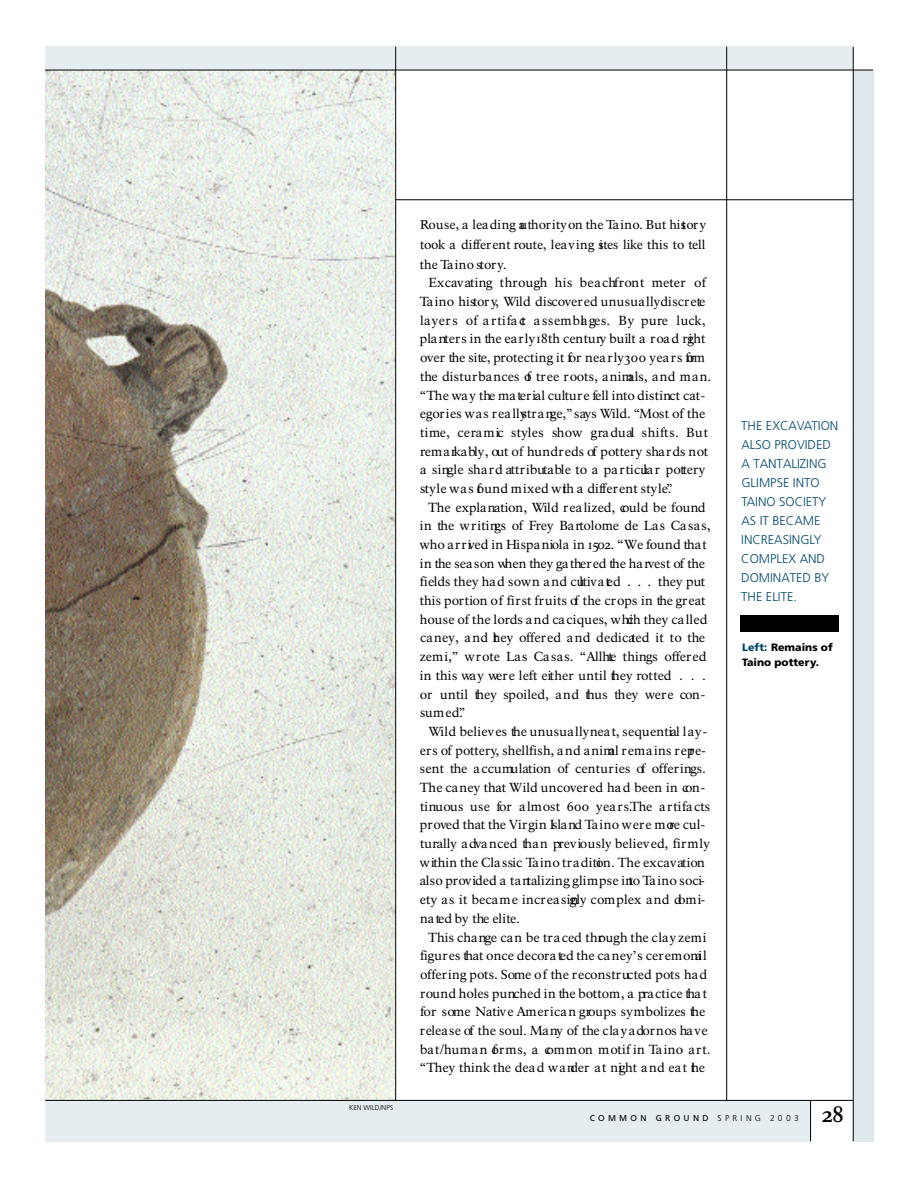
<style>
.page{position:relative;width:918px;height:1188px;background:#fff}
.page>*{position:absolute;margin:0;border:0;box-sizing:border-box;transform-origin:0 0}
.t1{font:700 21.9px "NPS Rawlinson";color:#000}
.t2{font:12.9px/18.8px "NPS Rawlinson";color:#000}
.t3{font:300 12.75px/19px "Frutiger";color:#00476d}
.t4{font:12.75px/19.8px "NPS Rawlinson";color:#000;text-align:justify}
.t5{font:900 10.65px/14.1px "Frutiger";color:#000}
.t6{font:8.4px "Frutiger";letter-spacing:.375em;color:#000}
.t7{font:300 7.05px "Frutiger";color:#000}
.s1{font-weight:300}
.s2{color:#00476d}
</style>
<div class="page">
<hr style="left:45px;top:200px;width:808px;height:1px;background:#000">
<img style="left:45px;top:71px;width:350px;height:1029px">
<div style="left:45px;top:1100px;width:765px;height:41px;background:#e6edf0"></div>
<div style="left:45px;top:47px;width:808px;height:23px;background:#e6edf0"></div>
<hr style="left:45px;top:1100px;width:828px;height:1px;background:#000">
<div style="left:853px;top:70px;width:20px;height:1071px;background:#dfe7ea"></div>
<hr style="left:810px;top:1100px;width:1px;height:41px;background:#000">
<hr style="left:853px;top:47px;width:1px;height:1094px;background:#000">
<hr style="left:726px;top:47px;width:1px;height:1053px;background:#000">
<hr style="left:395px;top:47px;width:1px;height:1053px;background:#000">
<hr style="left:45px;top:70px;width:828px;height:1px;background:#000">
<div style="left:740px;top:615px;width:98px;height:17px;background:#000"></div>
<p class="t7" style="left:349px;top:1105px;width:46px">KEN WILD/NPS</p>
<p class="t4" style="left:420px;top:216px;width:288px">Rouse, a leading authorityon the Taino. But history took a different route, leaving sites like this to tell the Taino story.</p>
<p class="t2" style="left:420px;top:275px;width:293px;text-indent:9px">E xc avat i ng th rou gh his beachf ront me ter of Taino history, Wild discovered unusuallydiscrete layers of a rt i fa ct assembla ges. By p u re luck , planters in the early18th century built a road right over the site, protecting it for nearly300 years from the disturbances of tree roots, animals, and man. “The way the material culture fell into distinct cat&shy;egories was reallystrange,” says Wild. “Most of the t i me, cera m ic st yles sh ow gra du al shifts. But remarkably, out of hundreds of pottery shards not a single shard attributable to a particular pottery style was found mixed with a different style.”</p>
<p class="t2" style="left:420px;top:499px;width:292px;text-indent:8px">The explanation, Wild realized, could be found in the writings of Frey Bartolome de Las Casas, who arrived in Hispaniola in 1502. “We found that in the season when they gathered the harvest of the fields they had sown and cultivated . . . they put this portion of first fruits of the crops in the great house of the lords and caciques, which they called caney, and they offered and dedicated it to the zemi,” wrote Las Casas. “All the things offered in this way were left either until they rotted . . . or until they spoiled, and thus they were con&shy;sumed.”</p>
<p class="t2" style="left:420px;top:723px;width:292px;text-indent:9px">Wild believes the unusuallyneat, sequential lay&shy;ers of pottery, shellfish, and animal remains repre&shy;sent the accumulation of centuries of offerings.<br>The caney that Wild uncovered had been in con&shy;tinuous use for almost 600 years. The artifacts proved that the Virgin Island Taino were more cul&shy;turally advanced than previously believed, firmly within the Classic Taino tradition. The excavation also provided a tantalizing glimpse into Taino soci&shy;ety as it became increasingly complex and domi&shy;nated by the elite.</p>
<p class="t2" style="left:420px;top:929px;width:292px;text-align:center">This change can be traced through the clayzemi figures that once decorated the caney’s ceremonial offering pots. Some of the reconstructed pots had round holes punched in the bottom, a practice that for some Native American groups symbolizes the release of the soul. Many of the clayadornos have bat/human forms, a common motif in Taino art. “They think the dead wander at night and eat the</p>
<p class="t6" style="left:590px;top:1115px;width:211px">COMMON GROUND <span class="s1">SPRING 2003</span></p>
<h1 class="t1" style="left:822px;top:1105px;width:23px">28</h1>
<p class="t3" style="left:741px;top:417px;width:99px">THE EXCAVATION<br>ALSO PROVIDED<br>A TANTALIZING<br>GLIMPSE INTO<br>TAINO SOCIETY<br>AS IT BECAME<br>INCREASINGLY<br>COMPLEX AND<br>DOMINATED BY<br>THE ELITE.</p>
<p class="t5" style="left:742px;top:642px;width:92px"><span class="s2">Left:</span> Remains of<br>Taino pottery.</p>
</div>
